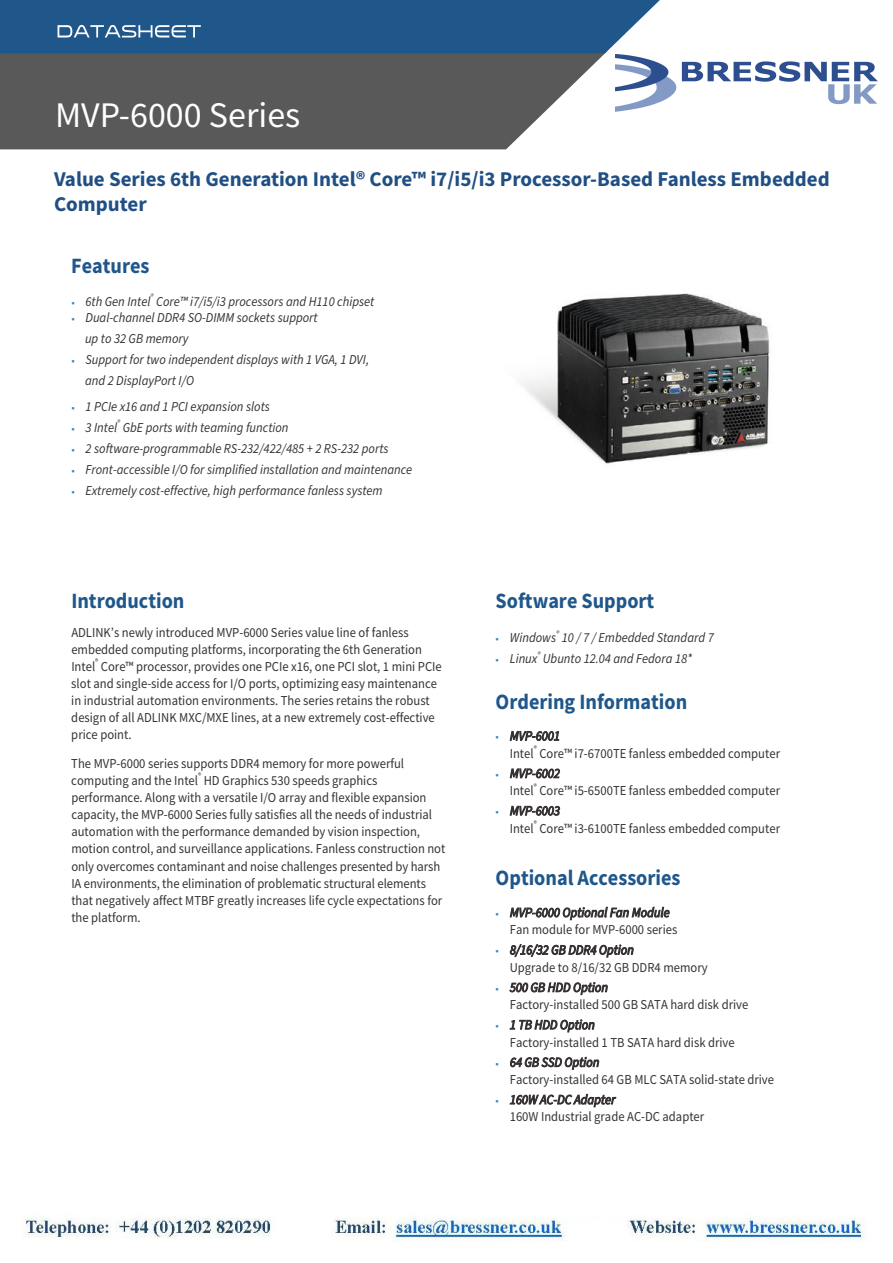
<style>
.page{position:relative;width:893px;height:1263px;background:#fff}
.page>*{position:absolute;margin:0;border:0;box-sizing:border-box;transform-origin:0 0}
.t1{font:36px "Source Sans Pro";color:#fff}
.t2{font:700 21.9px "Source Sans Pro";color:#20578b;scale:.93 1}
.t3{font:700 21.9px "Source Sans Pro";color:#20578b;scale:.92 1}
.t4{font:700 21px/25.2px "Source Sans Pro";color:#204f84}
.t5{font:13.65px/17.1px "Source Sans Pro";color:#363231;scale:.92 1}
.t6{font:italic 13.65px/21px "Source Sans Pro";color:#363231;scale:.92 1}
.t7{font:7.95px "Source Sans Pro";color:#363231;scale:.93 1}
.t8{font:italic 7.95px "Source Sans Pro";color:#363231;scale:.93 1}
.s1{color:#3282b9}
.s2{font-style:italic}
</style>
<div class="page">
<svg style="left:0;top:53px;width:606px;height:96px;background:#666"></svg>
<div style="left:0;top:0;width:660px;height:53px;background:#20578b"></div>
<img style="left:56px;top:25px;width:160px;height:16px">
<img style="left:521px;top:293px;width:249px;height:171px">
<img style="left:616px;top:54px;width:261px;height:57px">
<img style="left:25px;top:1217px;width:842px;height:25px">
<h1 class="t1" style="left:55px;top:92px;width:247px">MVP-6000 Series</h1>
<h3 class="t4" style="left:54px;top:166px;width:777px">Value Series 6th Generation Intel® Core™ i7/i5/i3 Processor-Based Fanless Embedded<br>Computer</h3>
<h2 class="t3" style="left:71px;top:251px;width:87px">Features</h2>
<p class="t8" style="left:151px;top:291px;width:5px">®</p>
<p class="t6" style="left:85px;top:307px;width:254px;text-indent:-14px"><span class="s1">▪</span> Dual-channel DDR4 SO-DIMM sockets support up to 32 GB memory</p>
<p class="t6" style="left:85px;top:349px;width:310px;text-indent:-14px"><span class="s1">▪</span> Support for two independent displays with 1 VGA, 1 DVI, and 2 DisplayPort I/O</p>
<p class="t6" style="left:71px;top:396px;width:217px"><span class="s1">▪</span> 1 PCIe x16 and 1 PCI expansion slots</p>
<p class="t6" style="left:71px;top:417px;width:238px"><span class="s1">▪</span> 3 Intel GbE ports with teaming function</p>
<p class="t6" style="left:71px;top:291px;width:331px"><span class="s1">▪</span> 6th Gen Intel Core™ i7/i5/i3 processors and H110 chipset</p>
<p class="t8" style="left:117px;top:417px;width:5px">®</p>
<p class="t6" style="left:71px;top:438px;width:346px"><span class="s1">▪</span> 2 software-programmable RS-232/422/485 + 2 RS-232 ports</p>
<p class="t6" style="left:71px;top:459px;width:372px"><span class="s1">▪</span> Front-accessible I/O for simplified installation and maintenance</p>
<p class="t6" style="left:71px;top:480px;width:340px"><span class="s1">▪</span> Extremely cost-effective, high performance fanless system</p>
<h2 class="t2" style="left:71px;top:586px;width:123px">Introduction</h2>
<p class="t5" style="left:71px;top:623px;width:404px">ADLINKʼs newly introduced MVP-6000 Series value line of fanless embedded computing platforms, incorporating the 6th Generation<br>Intel Core™ processor, provides one PCIe x16, one PCI slot, 1 mini PCIe</p>
<p class="t7" style="left:95px;top:657px;width:5px">®</p>
<p class="t5" style="left:71px;top:675px;width:399px">slot and single-side access for I/O ports, optimizing easy maintenance in industrial automation environments. The series retains the robust design of all ADLINK MXC/MXE lines, at a new extremely cost-effective price point.</p>
<p class="t5" style="left:71px;top:754px;width:363px">The MVP-6000 series supports DDR4 memory for more powerful computing and the Intel HD Graphics 530 speeds graphics</p>
<p class="t7" style="left:198px;top:771px;width:5px">®</p>
<p class="t5" style="left:71px;top:789px;width:408px">performance. Along with a versatile I/O array and flexible expansion capacity, the MVP-6000 Series fully satisfies all the needs of industrial automation with the performance demanded by vision inspection, motion control, and surveillance applications. Fanless construction not only overcomes contaminant and noise challenges presented by harsh IA environments, the elimination of problematic structural elements that negatively affect MTBF greatly increases life cycle expectations for the platform.</p>
<h2 class="t2" style="left:496px;top:586px;width:172px">Software Support</h2>
<p class="t6" style="left:496px;top:628px;width:239px"><span class="s1">▪</span> Windows 10 / 7 / Embedded Standard 7</p>
<p class="t8" style="left:556px;top:628px;width:5px">®</p>
<p class="t6" style="left:496px;top:649px;width:215px"><span class="s1">▪</span> Linux Ubunto 12.04 and Fedora 18*</p>
<p class="t8" style="left:537px;top:649px;width:5px">®</p>
<h2 class="t2" style="left:496px;top:687px;width:208px">Ordering Information</h2>
<p class="t5" style="left:510px;top:727px;width:295px;text-indent:-14px"><span class="s1">▪</span> <span class="s2">MVP-6001<br></span>Intel Core™ i7-6700TE fanless embedded computer</p>
<p class="t7" style="left:534px;top:743px;width:5px">®</p>
<p class="t5" style="left:510px;top:764px;width:295px;text-indent:-14px"><span class="s1">▪</span> <span class="s2">MVP-6002<br></span>Intel Core™ i5-6500TE fanless embedded computer</p>
<p class="t7" style="left:534px;top:781px;width:5px">®</p>
<p class="t5" style="left:510px;top:802px;width:295px;text-indent:-14px"><span class="s1">▪</span> <span class="s2">MVP-6003<br></span>Intel Core™ i3-6100TE fanless embedded computer</p>
<p class="t7" style="left:534px;top:818px;width:5px">®</p>
<h2 class="t2" style="left:496px;top:863px;width:200px">Optional Accessories</h2>
<p class="t5" style="left:510px;top:904px;width:184px;text-indent:-14px"><span class="s1">▪</span> <span class="s2">MVP-6000 Optional Fan Module<br></span>Fan module for MVP-6000 series</p>
<p class="t5" style="left:510px;top:941px;width:217px;text-indent:-14px"><span class="s1">▪</span> <span class="s2">8/16/32 GB DDR4 Option<br></span>Upgrade to 8/16/32 GB DDR4 memory</p>
<p class="t5" style="left:510px;top:978px;width:261px;text-indent:-14px"><span class="s1">▪</span> <span class="s2">500 GB HDD Option<br></span>Factory-installed 500 GB SATA hard disk drive</p>
<p class="t5" style="left:510px;top:1016px;width:246px;text-indent:-14px"><span class="s1">▪</span> <span class="s2">1 TB HDD Option<br></span>Factory-installed 1 TB SATA hard disk drive</p>
<p class="t5" style="left:510px;top:1053px;width:289px;text-indent:-14px"><span class="s1">▪</span> <span class="s2">64 GB SSD Option<br></span>Factory-installed 64 GB MLC SATA solid-state drive</p>
<p class="t5" style="left:510px;top:1091px;width:213px;text-indent:-14px"><span class="s1">▪</span> <span class="s2">160W AC-DC Adapter<br></span>160W Industrial grade AC-DC adapter</p>
</div>
